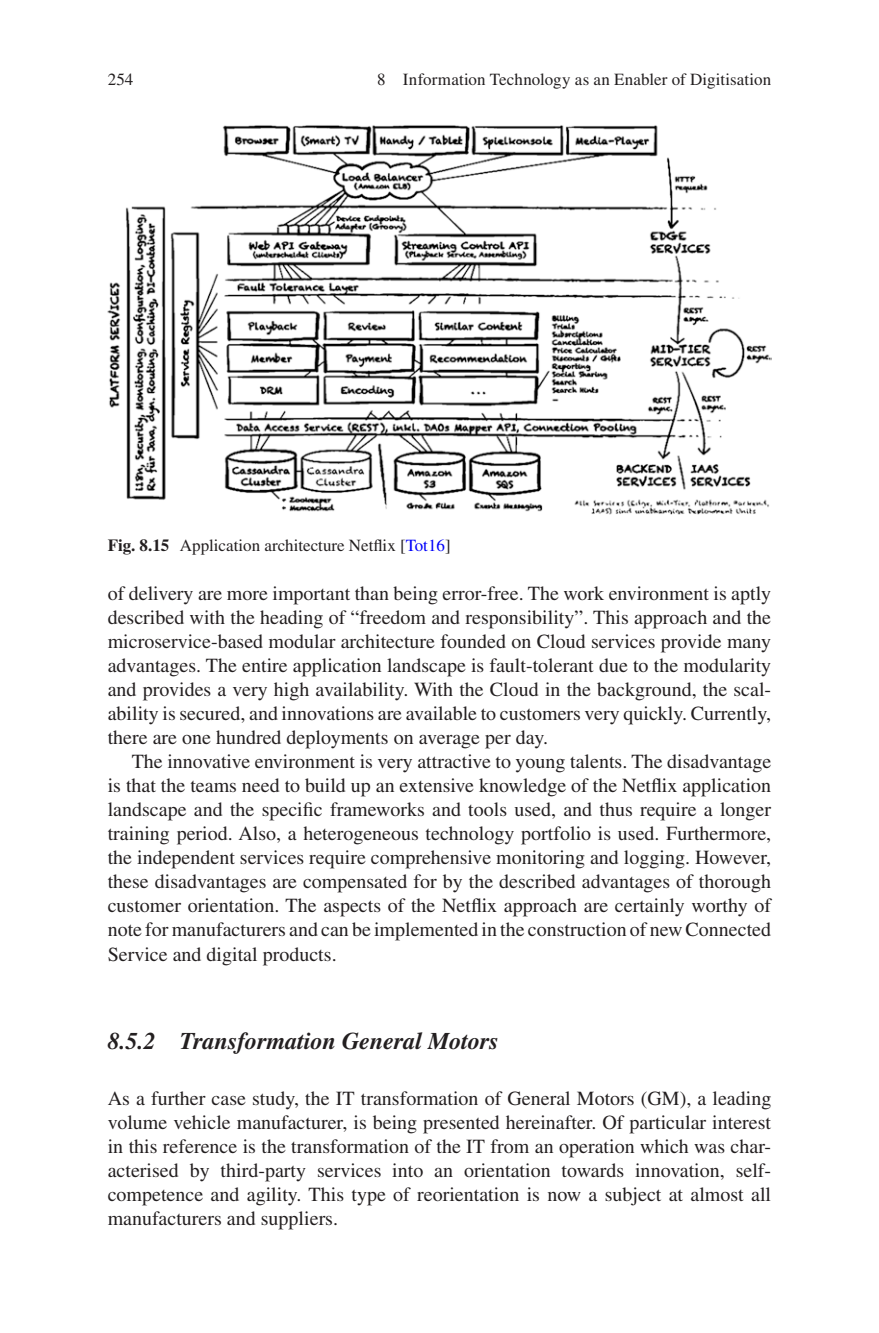
<style>
.page{position:relative;width:879px;height:1333px;background:#fff}
.page>*{position:absolute;margin:0;border:0;box-sizing:border-box;transform-origin:0 0}
.t1{font:italic 700 24px "Mntdjk Sktjxq Times LT Std";color:#231f20}
.t2{font:20px/24px "Dljjhw Pjcblf Times LT Std";color:#231f20;text-align:justify}
.t3{font:17px "Dljjhw Pjcblf Times LT Std";color:#231f20}
.t4{font:17px "Fnssrd Bsfbcq Times LT Std";letter-spacing:.005em;color:#231f20}
.s1{font-family:"Xqfwcb Xpqfph Times LT Std";font-weight:700}
.s2{color:#0000fa}
</style>
<div class="page">
<img style="left:108px;top:125px;width:663px;height:390px">
<p class="t3" style="left:108px;top:70px;width:27px">254</p>
<p class="t4" style="left:377px;top:70px;width:395px">8 Information Technology as an Enabler of Digitisation</p>
<p class="t3" style="left:108px;top:535px;width:344px"><span class="s1">Fig. 8.15</span> Application architecture Netflix [<span class="s2">Tot16</span>]</p>
<p class="t2" style="left:108px;top:581px;width:665px">of delivery are more important than being error-free. The work environment is aptly described with the heading of “freedom and responsibility”. This approach and the microservice-based modular architecture founded on Cloud services provide many advantages. The entire application landscape is fault-tolerant due to the modularity and provides a very high availability. With the Cloud in the background, the scal&shy;ability is secured, and innovations are available to customers very quickly. Currently, there are one hundred deployments on average per day.</p>
<p class="t2" style="left:108px;top:749px;width:665px;text-indent:24px">The innovative environment is very attractive to young talents. The disadvantage is that the teams need to build up an extensive knowledge of the Netflix application landscape and the specific frameworks and tools used, and thus require a longer training period. Also, a heterogeneous technology portfolio is used. Furthermore, the independent services require comprehensive monitoring and logging. However, these disadvantages are compensated for by the described advantages of thorough customer orientation. The aspects of the Netflix approach are certainly worthy of note for manufacturers and can be implemented in the construction of new Connected Service and digital products.</p>
<p class="t1" style="left:108px;top:1026px;width:392px">8.5.2 Transformation General Motors</p>
<p class="t2" style="left:108px;top:1085px;width:665px">As a further case study, the IT transformation of General Motors (GM), a leading volume vehicle manufacturer, is being presented hereinafter. Of particular interest in this reference is the transformation of the IT from an operation which was char&shy;acterised by third-party services into an orientation towards innovation, self&shy;competence and agility. This type of reorientation is now a subject at almost all manufacturers and suppliers.</p>
</div>
